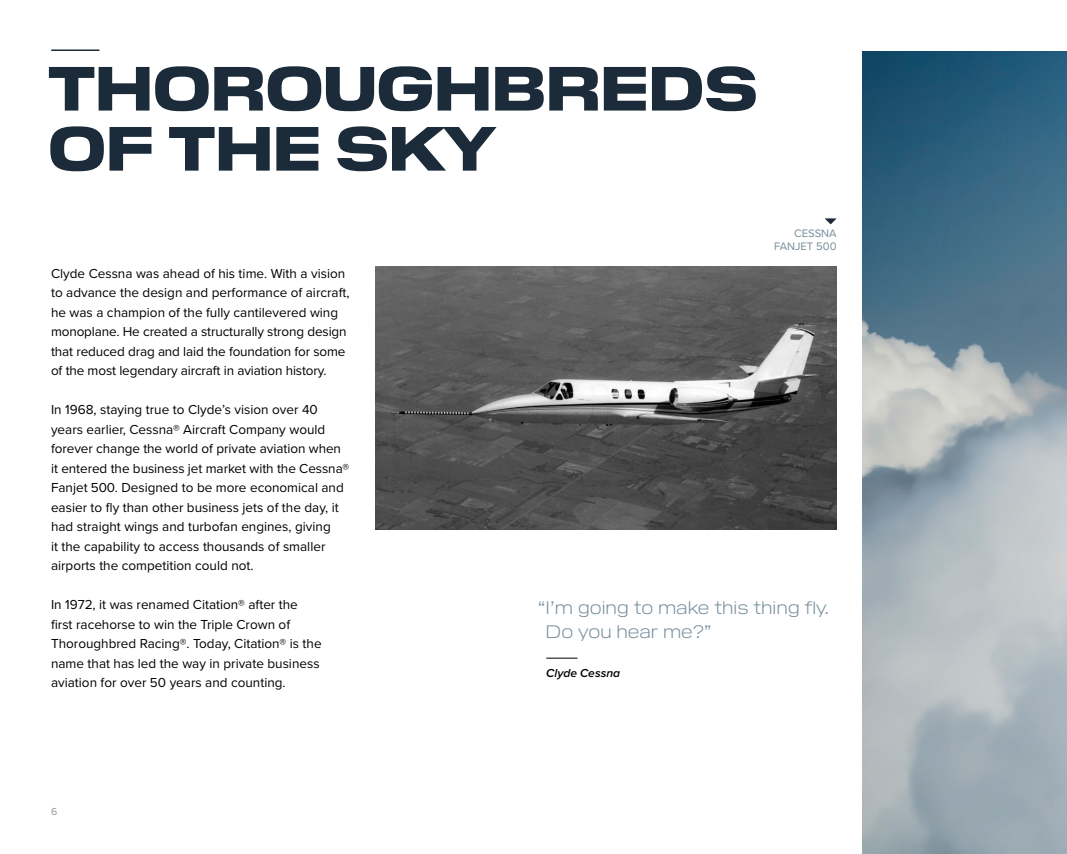
<style>
.page{position:relative;width:1067px;height:854px;background:#fff}
.page>*{position:absolute;margin:0;border:0;box-sizing:border-box;transform-origin:0 0}
.t1{font:800 62.25px/60px "Pilat Wide";color:#1c2b39}
.t2{font:300 18px/24px "Pilat Wide";color:#768d99}
.t3{font:13.5px/19.5px "Proxima Nova";color:#000}
.t4{font:italic 600 12px "Proxima Nova";color:#000}
.t5{font:11.25px/12.8px "Proxima Nova";color:#768d99;text-align:right}
.t6{font:10.5px "Proxima Nova";color:#939598}
</style>
<div class="page">
<img style="left:862px;top:51px;width:204px;height:802px">
<img style="left:375px;top:267px;width:461px;height:262px">
<hr style="left:51px;top:49px;width:48px;height:2px;background:#1c2b39">
<svg style="left:824px;top:218px;width:12px;height:6px"></svg>
<hr style="left:546px;top:657px;width:31px;height:1px;background:#000">
<h1 class="t1" style="left:48px;top:52px;width:711px">THOROUGHBREDS<br>OF THE SKY</h1>
<p class="t5" style="left:774px;top:226px;width:64px">CESSNA<br>FANJET 500</p>
<p class="t3" style="left:51px;top:263px;width:300px">Clyde Cessna was ahead of his time. With a vision to advance the design and performance of aircraft, he was a champion of the fully cantilevered wing monoplane. He created a structurally strong design that reduced drag and laid the foundation for some of the most legendary aircraft in aviation history.</p>
<p class="t3" style="left:51px;top:399px;width:300px">In 1968, staying true to Clyde’s vision over 40 years earlier, Cessna® Aircraft Company would forever change the world of private aviation when it entered the business jet market with the Cessna® Fanjet 500. Designed to be more economical and easier to fly than other business jets of the day, it had straight wings and turbofan engines, giving<br>it the capability to access thousands of smaller airports the competition could not.</p>
<p class="t3" style="left:51px;top:594px;width:272px">In 1972, it was renamed Citation® after the first racehorse to win the Triple Crown of Thoroughbred Racing®. Today, Citation® is the name that has led the way in private business aviation for over 50 years and counting.</p>
<p class="t6" style="left:51px;top:803px;width:8px">6</p>
<h2 class="t2" style="left:545px;top:593px;width:285px;text-indent:-8px">“I’m going to make this thing fly.<br>Do you hear me?”</h2>
<p class="t4" style="left:546px;top:663px;width:75px">Clyde Cessna</p>
</div>
